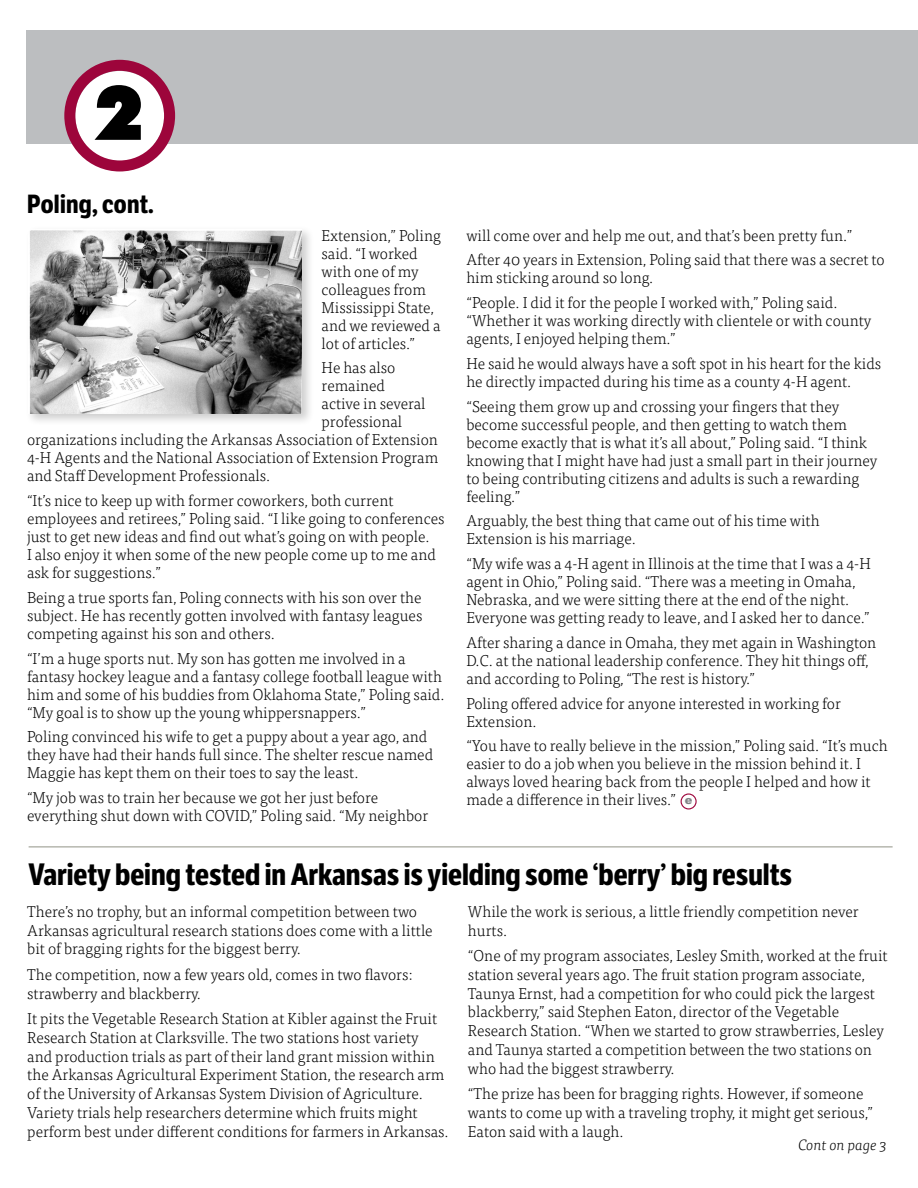
<style>
.page{position:relative;width:918px;height:1188px;background:#fff}
.page>*{position:absolute;margin:0;border:0;box-sizing:border-box;transform-origin:0 0}
.t1{font:900 75.9px "Futura BT";color:#000}
.t2{font:700 30px "LFT Etica Condensed";color:#000}
.t3{font:700 25.5px "LFT Etica Condensed";letter-spacing:.01em;color:#000}
.t4{font:300 15.75px/18px "Tisa Pro";color:#000}
.t5{font:italic 300 15px "Tisa Pro";color:#000}
.s1{font-family:"Arial";font-weight:900;font-size:11.4px;color:#808285}
</style>
<div class="page">
<hr style="left:29px;top:846px;width:864px;height:2px;background:#b6b7af">
<div style="left:26px;top:30px;width:892px;height:114px;background:#bcbec0"></div>
<svg style="left:64px;top:60px;width:111px;height:112px"></svg>
<div style="left:25px;top:226px;width:289px;height:201px;background:#000;opacity:.2"></div>
<img style="left:29px;top:229px;width:272px;height:185px">
<svg style="left:681px;top:793px;width:16px;height:17px"></svg>
<p class="t1" style="left:93px;top:67px;width:53px">2</p>
<h2 class="t3" style="left:27px;top:189px;width:128px">Poling, cont.</h2>
<p class="t4" style="left:322px;top:225px;width:121px">Extension,” Poling said. “I worked with one of my colleagues from<br>Mississippi State, and we reviewed a lot of articles.”</p>
<p class="t4" style="left:322px;top:358px;width:106px">He has also remained active in several professional</p>
<p class="t4" style="left:27px;top:430px;width:413px;text-align:justify">organizations including the Arkansas Association of Extension 4-H Agents and the National Association of Extension Program and Staf Development Professionals.</p>
<p class="t4" style="left:27px;top:491px;width:419px">“It’s nice to keep up with former coworkers, both current employees and retirees,” Poling said. “I like going to conferences just to get new ideas and fnd out what’s going on with people.<br>I also enjoy it when some of the new people come up to me and ask for suggestions.”</p>
<p class="t4" style="left:27px;top:588px;width:397px;text-align:justify">Being a true sports fan, Poling connects with his son over the subject. He has recently gotten involved with fantasy leagues competing against his son and others.</p>
<p class="t4" style="left:27px;top:648px;width:419px">“I’m a huge sports nut. My son has gotten me involved in a fantasy hockey league and a fantasy college football league with him and some of his buddies from Oklahoma State,” Poling said. “My goal is to show up the young whippersnappers.”</p>
<p class="t4" style="left:27px;top:727px;width:408px">Poling convinced his wife to get a puppy about a year ago, and they have had their hands full since. The shelter rescue named<br>Maggie has kept them on their toes to say the least.</p>
<p class="t4" style="left:27px;top:788px;width:403px">“My job was to train her because we got her just before everything shut down with COVID,” Poling said. “My neighbor</p>
<p class="t4" style="left:466px;top:225px;width:387px">will come over and help me out, and that’s been pretty fun.”</p>
<p class="t4" style="left:466px;top:250px;width:420px">After 40 years in Extension, Poling said that there was a secret to him sticking around so long.</p>
<p class="t4" style="left:466px;top:293px;width:407px">“People. I did it for the people I worked with,” Poling said. “Whether it was working directly with clientele or with county agents, I enjoyed helping them.”</p>
<p class="t4" style="left:466px;top:354px;width:416px">He said he would always have a soft spot in his heart for the kids he directly impacted during his time as a county 4-H agent.</p>
<p class="t4" style="left:466px;top:396px;width:413px">“Seeing them grow up and crossing your fngers that they become successful people, and then getting to watch them become exactly that is what it’s all about,” Poling said. “I think knowing that I might have had just a small part in their journey to being contributing citizens and adults is such a rewarding feeling.”</p>
<p class="t4" style="left:466px;top:511px;width:355px">Arguably, the best thing that came out of his time with<br>Extension is his marriage.</p>
<p class="t4" style="left:466px;top:554px;width:406px">“My wife was a 4-H agent in Illinois at the time that I was a 4-H agent in Ohio,” Poling said. “There was a meeting in Omaha, Nebraska, and we were sitting there at the end of the night.<br>Everyone was getting ready to leave, and I asked her to dance.”</p>
<p class="t4" style="left:466px;top:633px;width:411px">After sharing a dance in Omaha, they met again in Washington</p>
<p class="t4" style="left:466px;top:651px;width:404px">D.C. at the national leadership conference. They hit things of, and according to Poling, “The rest is history.”</p>
<p class="t4" style="left:466px;top:693px;width:376px">Poling ofered advice for anyone interested in working for<br>Extension.</p>
<p class="t4" style="left:466px;top:736px;width:423px">“You have to really believe in the mission,” Poling said. “It’s much easier to do a job when you believe in the mission behind it. I always loved hearing back from the people I helped and how it made a diference in their lives.” <span class="s1">e</span></p>
<h2 class="t2" style="left:28px;top:856px;width:765px">Variety being tested in Arkansas is yielding some ‘berry’ big results</h2>
<p class="t4" style="left:27px;top:901px;width:407px;line-height:18.8px">There’s no trophy, but an informal competition between two<br>Arkansas agricultural research stations does come with a little bit of bragging rights for the biggest berry.</p>
<p class="t4" style="left:27px;top:964px;width:387px;line-height:18.8px">The competition, now a few years old, comes in two favors: strawberry and blackberry.</p>
<p class="t4" style="left:27px;top:1009px;width:423px;line-height:18.8px">It pits the Vegetable Research Station at Kibler against the Fruit Research Station at Clarksville. The two stations host variety<br>and production trials as part of their land grant mission within the Arkansas Agricultural Experiment Station, the research arm of the University of Arkansas System Division of Agriculture.<br>Variety trials help researchers determine which fruits might perform best under diferent conditions for farmers in Arkansas.</p>
<p class="t4" style="left:468px;top:901px;width:392px;line-height:18.8px">While the work is serious, a little friendly competition never hurts.</p>
<p class="t4" style="left:468px;top:946px;width:421px;line-height:18.8px">“One of my program associates, Lesley Smith, worked at the fruit station several years ago. The fruit station program associate, Taunya Ernst, had a competition for who could pick the largest blackberry,” said Stephen Eaton, director of the Vegetable Research Station. “When we started to grow strawberries, Lesley and Taunya started a competition between the two stations on who had the biggest strawberry.</p>
<p class="t4" style="left:468px;top:1084px;width:407px;line-height:18.8px">“The prize has been for bragging rights. However, if someone wants to come up with a traveling trophy, it might get serious,”<br>Eaton said with a laugh.</p>
<p class="t5" style="left:798px;top:1135px;width:90px">Cont on page 3</p>
</div>
